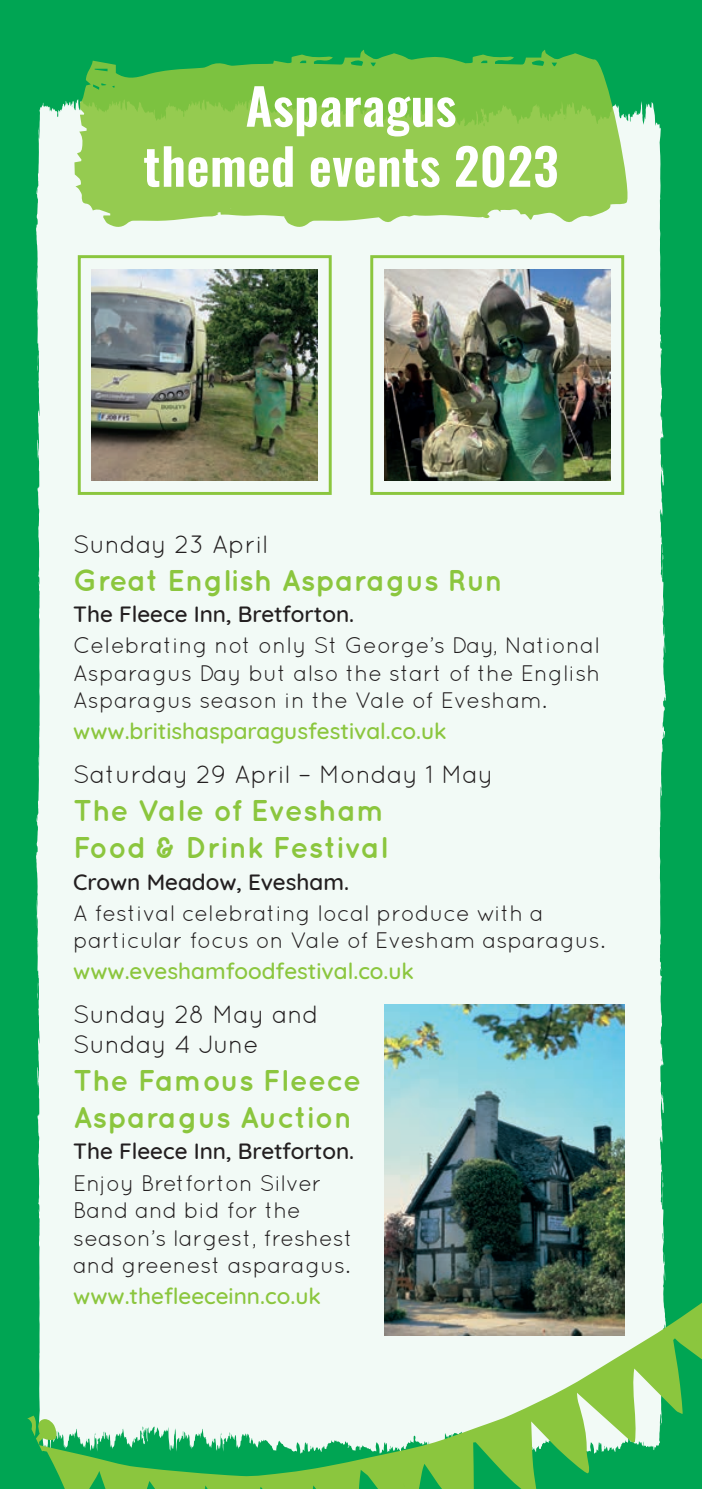
<style>
.page{position:relative;width:702px;height:1489px;background:#fff}
.page>*{position:absolute;margin:0;border:0;box-sizing:border-box;transform-origin:0 0}
.MONTH{font:600 50px/60px "Oswald";letter-spacing:.01em;color:#fff;text-align:center}
.Event__May__1_40mmta{font:700 30px/37.5px "Quicksand";color:#8bc63e}
.Date__2020{font:25px/30px "Quicksand";color:#231f20}
.Decriptive_text{font:22.5px/27.5px "Quicksand";color:#231f20}
.Contact_details__May{font:500 22.5px "Quicksand";color:#8bc63e}
.Location__2020{font:500 22.5px "Quicksand";color:#231f20}
</style>
<div class="page">
<div style="left:0;top:0;width:702px;height:1488px;background:#00a553"></div>
<div style="left:36px;top:824px;width:182px;height:406px;background:#f2faf6"></div>
<div style="left:218px;top:826px;width:446px;height:404px;background:#f2faf6"></div>
<div style="left:36px;top:101px;width:182px;height:723px;background:#f2faf6"></div>
<div style="left:218px;top:101px;width:448px;height:725px;background:#f2faf6"></div>
<svg style="left:74px;top:50px;width:556px;height:179px;background:#89c959"></svg>
<div style="left:78px;top:255px;width:254px;height:240px;border:3px solid #8bc63e"></div>
<img style="left:92px;top:270px;width:226px;height:210px">
<div style="left:370px;top:255px;width:254px;height:240px;border:3px solid #8bc63e"></div>
<img style="left:384px;top:270px;width:226px;height:210px">
<svg style="left:27px;top:1230px;width:675px;height:258px;fill:#f2faf6"></svg>
<img style="left:384px;top:1004px;width:240px;height:330px">
<p class="MONTH" style="left:143px;top:79px;width:416px">Asparagus<br>themed events 2023</p>
<p class="Date__2020" style="left:73px;top:529px;width:197px">Sunday 23 April</p>
<p class="Event__May__1_40mmta" style="left:73px;top:560px;width:431px">Great English Asparagus Run</p>
<p class="Location__2020" style="left:73px;top:596px;width:282px">The Fleece Inn, Bretforton.</p>
<p class="Decriptive_text" style="left:73px;top:631px;width:528px;text-align:justify">Celebrating not only St George’s Day, National Asparagus Day but also the start of the English Asparagus season in the Vale of Evesham.</p>
<p class="Contact_details__May" style="left:73px;top:713px;width:375px">www.britishasparagusfestival.co.uk</p>
<p class="Date__2020" style="left:73px;top:759px;width:422px">Saturday 29 April – Monday 1 May</p>
<p class="Event__May__1_40mmta" style="left:73px;top:790px;width:316px">The Vale of Evesham<br>Food &amp; Drink Festival</p>
<p class="Location__2020" style="left:73px;top:863px;width:277px">Crown Meadow, Evesham.</p>
<p class="Decriptive_text" style="left:73px;top:898px;width:533px">A festival celebrating local produce with a particular focus on Vale of Evesham asparagus.</p>
<p class="Contact_details__May" style="left:73px;top:952px;width:342px">www.eveshamfoodfestival.co.uk</p>
<p class="Date__2020" style="left:73px;top:999px;width:247px">Sunday 28 May and<br>Sunday 4 June</p>
<p class="Event__May__1_40mmta" style="left:73px;top:1060px;width:289px">The Famous Fleece<br>Asparagus Auction</p>
<p class="Location__2020" style="left:73px;top:1133px;width:282px">The Fleece Inn, Bretforton.</p>
<p class="Decriptive_text" style="left:73px;top:1168px;width:281px">Enjoy Bretforton Silver<br>Band and bid for the season’s largest, freshest and greenest asparagus.</p>
<p class="Contact_details__May" style="left:73px;top:1277px;width:249px">www.thefleeceinn.co.uk</p>
</div>
